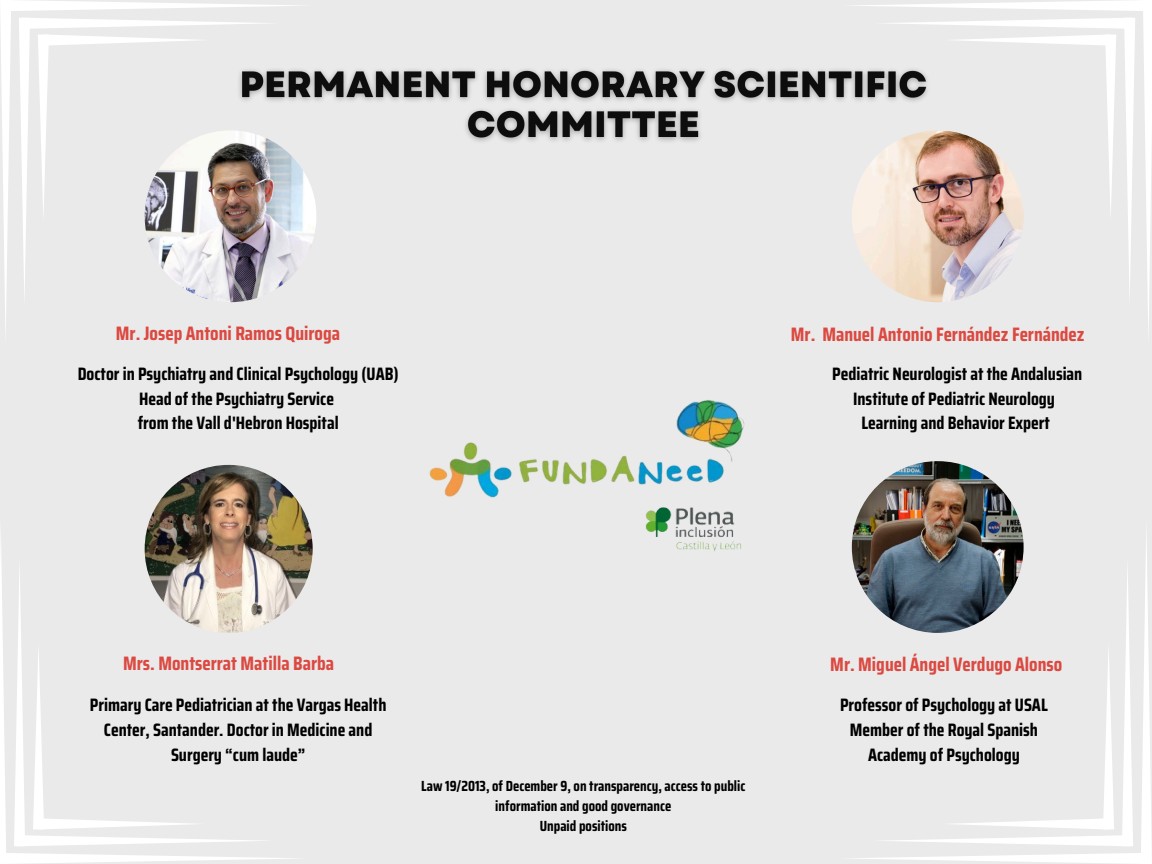
<style>
.page{position:relative;width:1152px;height:864px;background:#ebeaea}
.page>*{position:absolute;margin:0;border:0;box-sizing:border-box;transform-origin:0 0}
.t1{font:700 19.5px "Saira Condensed";color:#db4941}
.t2{font:700 18px/24.8px "Saira Condensed";color:#000;text-align:center}
.t3{font:700 14.7px/20.2px "Saira Condensed";color:#000;text-align:center}
</style>
<div class="page">
<img style="left:852px;top:461px;width:172px;height:172px;border-radius:50%">
<img style="left:313px;top:69px;width:528px;height:73px">
<svg style="left:0;top:0;width:313px;height:329px"></svg>
<svg style="left:0;top:519px;width:302px;height:345px"></svg>
<svg style="left:851px;top:519px;width:301px;height:345px"></svg>
<svg style="left:841px;top:0;width:311px;height:329px"></svg>
<img style="left:429px;top:400px;width:316px;height:152px">
<img style="left:145px;top:130px;width:171px;height:172px;border-radius:50%">
<img style="left:145px;top:465px;width:168px;height:168px;border-radius:50%">
<p class="t1" style="left:116px;top:317px;width:226px">Mr. Josep Antoni Ramos Quiroga</p>
<p class="t2" style="left:78px;top:361px;width:323px">Doctor in Psychiatry and Clinical Psychology (UAB)<br>Head of the Psychiatry Service<br>from the Vall d'Hebron Hospital</p>
<p class="t1" style="left:791px;top:319px;width:295px">Mr. Manuel Antonio Fernández Fernández</p>
<h2 class="t2" style="left:832px;top:361px;width:252px">Pediatric Neurologist at the Andalusian<br>Institute of Pediatric Neurology<br>Learning and Behavior Expert</h2>
<p class="t1" style="left:123px;top:648px;width:212px">Mrs. Montserrat Matilla Barba</p>
<p class="t2" style="left:90px;top:693px;width:298px">Primary Care Pediatrician at the Vargas Health<br>Center, Santander. Doctor in Medicine and<br>Surgery “cum laude”</p>
<h2 class="t3" style="left:421px;top:776px;width:326px">Law 19/2013, of December 9, on transparency, access to public information and good governance</h2>
<h2 class="t3" style="left:540px;top:816px;width:89px">Unpaid positions</h2>
<p class="t1" style="left:830px;top:649px;width:233px">Mr. Miguel Ángel Verdugo Alonso</p>
<p class="t2" style="left:840px;top:693px;width:209px">Professor of Psychology at USAL<br>Member of the Royal Spanish<br>Academy of Psychology</p>
</div>
